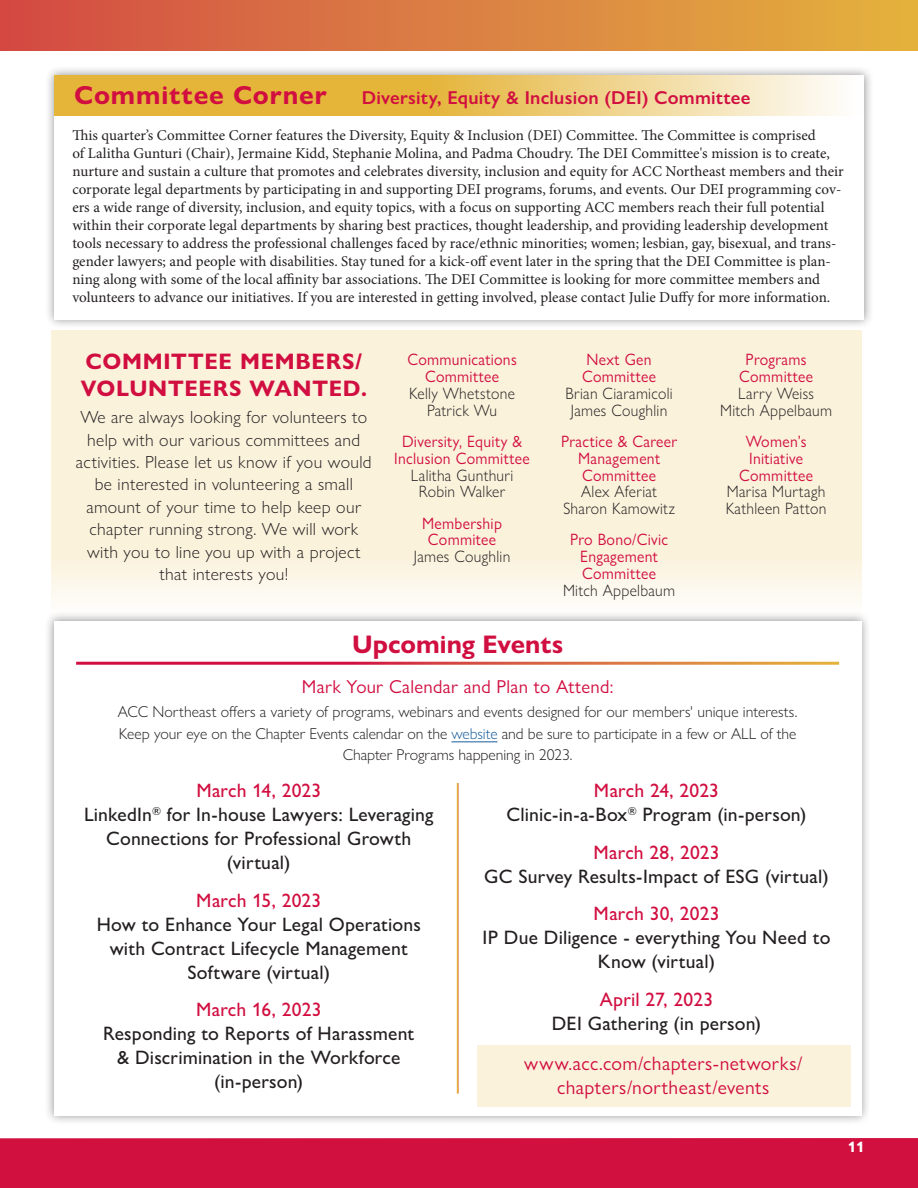
<style>
.page{position:relative;width:918px;height:1188px;background:#fff}
.page>*{position:absolute;margin:0;border:0;box-sizing:border-box;transform-origin:0 0}
.BOD_info{font:700 26.25px "Gill Sans Nova";letter-spacing:.035em;color:#d10e40}
.Headline_with_rule{font:700 25.5px "Gill Sans Nova";color:#d10e40}
.Subhead{font:700 22.5px/27px "Gill Sans Nova";letter-spacing:.03em;color:#d10e40}
.Photo_Caption{font:500 19.5px/24px "Gill Sans Nova";letter-spacing:.01em;color:#231f20;text-align:center}
.Photo_Caption-2{font:19.5px/24px "Gill Sans Nova";letter-spacing:.025em;color:#d10e40;text-align:center}
.body_text{font:600 18.75px "Gill Sans Nova";letter-spacing:.01em;color:#d10e40}
.Photo_Caption-3{font:18.75px "Gill Sans Nova";letter-spacing:.015em;color:#d10e40}
.Subhead-2{font:300 17.7px/22.4px "Gill Sans Nova";letter-spacing:.02em;color:#231f20;text-align:center}
.Subhead-3{font:16.5px/16.8px "Gill Sans Nova";letter-spacing:.02em;color:#d10e40;text-align:center;scale:.95 1}
.Subhead-4{font:300 16.5px/16.8px "Gill Sans Nova";letter-spacing:.02em;color:#231f20;text-align:center;scale:.95 1}
.Photo_Caption-4{font:300 15.75px/21.3px "Gill Sans Nova";color:#231f20;text-align:center}
.body_text-2{font:15px/18px "Minion Pro";letter-spacing:.005em;color:#231f20}
.t1{font:700 15px "Gill Sans Nova";color:#fff}
.s1{font-weight:300;color:#231f20}
.s2{font-weight:400;color:#d10e40}
.s3{color:#175d9e}
.s4{color:#d10e40}
</style>
<div class="page">
<div style="left:44px;top:65px;width:830px;height:265px;background:#231f20;opacity:.47"></div>
<div style="left:54px;top:75px;width:810px;height:245px;background:#fff"></div>
<svg style="left:54px;top:75px;width:815px;height:41px;background:#ebc86f"></svg>
<div style="left:51px;top:330px;width:810px;height:293px;background:#fbf2dc"></div>
<div style="left:44px;top:611px;width:827px;height:514px;background:#231f20;opacity:.47"></div>
<div style="left:54px;top:621px;width:807px;height:495px;background:#fff"></div>
<hr style="left:451px;top:741px;width:46px;height:1px;background:#175d9e">
<div style="left:477px;top:1045px;width:373px;height:62px;background:#fbf2dc"></div>
<div style="left:0;top:0;width:918px;height:50px;background:linear-gradient(to right,#d34b45,#e4b33e)"></div>
<svg style="left:0;top:1108px;width:918px;height:80px"></svg>
<p class="BOD_info" style="left:74px;top:79px;width:254px">Committee Corner</p>
<p class="body_text" style="left:362px;top:86px;width:390px">Diversity, Equity &amp; Inclusion (DEI) Committee</p>
<p class="body_text-2" style="left:72px;top:127px;width:773px">This quarter’s Committee Corner features the Diversity, Equity &amp; Inclusion (DEI) Committee. The Committee is comprised<br>of Lalitha Gunturi (Chair), Jermaine Kidd, Stephanie Molina, and Padma Choudry. The DEI Committee's mission is to create, nurture and sustain a culture that promotes and celebrates diversity, inclusion and equity for ACC Northeast members and their corporate legal departments by participating in and supporting DEI programs, forums, and events. Our DEI programming cov&shy;ers a wide range of diversity, inclusion, and equity topics, with a focus on supporting ACC members reach their full potential within their corporate legal departments by sharing best practices, thought leadership, and providing leadership development tools necessary to address the professional challenges faced by race/ethnic minorities; women; lesbian, gay, bisexual, and trans&shy;gender lawyers; and people with disabilities. Stay tuned for a kick-off event later in the spring that the DEI Committee is plan&shy;ning along with some of the local affinity bar associations. The DEI Committee is looking for more committee members and volunteers to advance our initiatives. If you are interested in getting involved, please contact Julie Duffy for more information.</p>
<p class="Subhead" style="left:81px;top:348px;width:288px">COMMITTEE MEMBERS/<br>VOLUNTEERS WANTED.</p>
<p class="Subhead-2" style="left:76px;top:406px;width:297px">We are always looking for volunteers to help with our various committees and activities. Please let us know if you would be interested in volunteering a small amount of your time to help keep our chapter running strong. We will work with you to line you up with a project that interests you!</p>
<p class="Subhead-3" style="left:407px;top:351px;width:117px">Communications<br>Committee<br><span class="s1">Kelly Whetstone<br>Patrick Wu</span></p>
<p class="Subhead-3" style="left:394px;top:433px;width:144px">Diversity, Equity &amp;<br>Inclusion Committee<br><span class="s1">Lalitha Gunthuri<br>Robin Walker</span></p>
<p class="Subhead-3" style="left:414px;top:514px;width:103px">Membership<br>Commitee<br><span class="s1">James Coughlin</span></p>
<p class="Subhead-4" style="left:565px;top:351px;width:115px"><span class="s2">Next Gen<br>Committee<br></span>Brian Ciaramicoli<br>James Coughlin</p>
<p class="Subhead-3" style="left:561px;top:433px;width:124px">Practice &amp; Career<br>Management<br>Committee<br><span class="s1">Alex Aferiat<br>Sharon Kamowitz</span></p>
<p class="Subhead-3" style="left:563px;top:531px;width:120px">Pro Bono/Civic<br>Engagement<br>Committee<br><span class="s1">Mitch Appelbaum</span></p>
<p class="Subhead-4" style="left:720px;top:351px;width:120px"><span class="s2">Programs<br>Committee<br></span>Larry Weiss<br>Mitch Appelbaum</p>
<p class="Subhead-3" style="left:727px;top:433px;width:105px">Women’s<br>Initiative<br>Committee<br><span class="s1">Marisa Murtagh</span></p>
<p class="Subhead-4" style="left:726px;top:500px;width:108px">Kathleen Patton</p>
<p class="Headline_with_rule" style="left:352px;top:629px;width:213px">Upcoming Events</p>
<p class="Photo_Caption-3" style="left:302px;top:675px;width:313px">Mark Your Calendar and Plan to Attend:</p>
<p class="Photo_Caption-4" style="left:118px;top:701px;width:681px">ACC Northeast offers a variety of programs, webinars and events designed for our members' unique interests.<br>Keep your eye on the Chapter Events calendar on the <span class="s3">website</span> and be sure to participate in a few or ALL of the<br>Chapter Programs happening in 2023.</p>
<p class="Photo_Caption" style="left:84px;top:778px;width:351px"><span class="s4">March 14, 2023<br></span>LinkedIn<sup>®</sup> for In-house Lawyers: Leveraging<br>Connections for Professional Growth (virtual)</p>
<p class="Photo_Caption" style="left:97px;top:888px;width:326px"><span class="s4">March 15, 2023<br></span>How to Enhance Your Legal Operations with Contract Lifecycle Management<br>Software (virtual)</p>
<p class="Photo_Caption" style="left:103px;top:997px;width:313px"><span class="s4">March 16, 2023<br></span>Responding to Reports of Harassment &amp; Discrimination in the Workforce (in-person)</p>
<p class="Photo_Caption" style="left:507px;top:778px;width:301px"><span class="s4">March 24, 2023<br></span>Clinic-in-a-Box<sup>®</sup> Program (in-person)</p>
<p class="Photo_Caption" style="left:484px;top:840px;width:346px"><span class="s4">March 28, 2023<br></span>GC Survey Results-Impact of ESG (virtual)</p>
<p class="Photo_Caption" style="left:483px;top:901px;width:349px"><span class="s4">March 30, 2023<br></span>IP Due Diligence - everything You Need to<br>Know (virtual)</p>
<p class="Photo_Caption" style="left:552px;top:987px;width:211px"><span class="s4">April 27, 2023<br></span>DEI Gathering (in person)</p>
<p class="Photo_Caption-2" style="left:524px;top:1051px;width:280px">www.acc.com/chapters-networks/ chapters/northeast/events</p>
<p class="t1" style="left:848px;top:1138px;width:18px">11</p>
</div>
